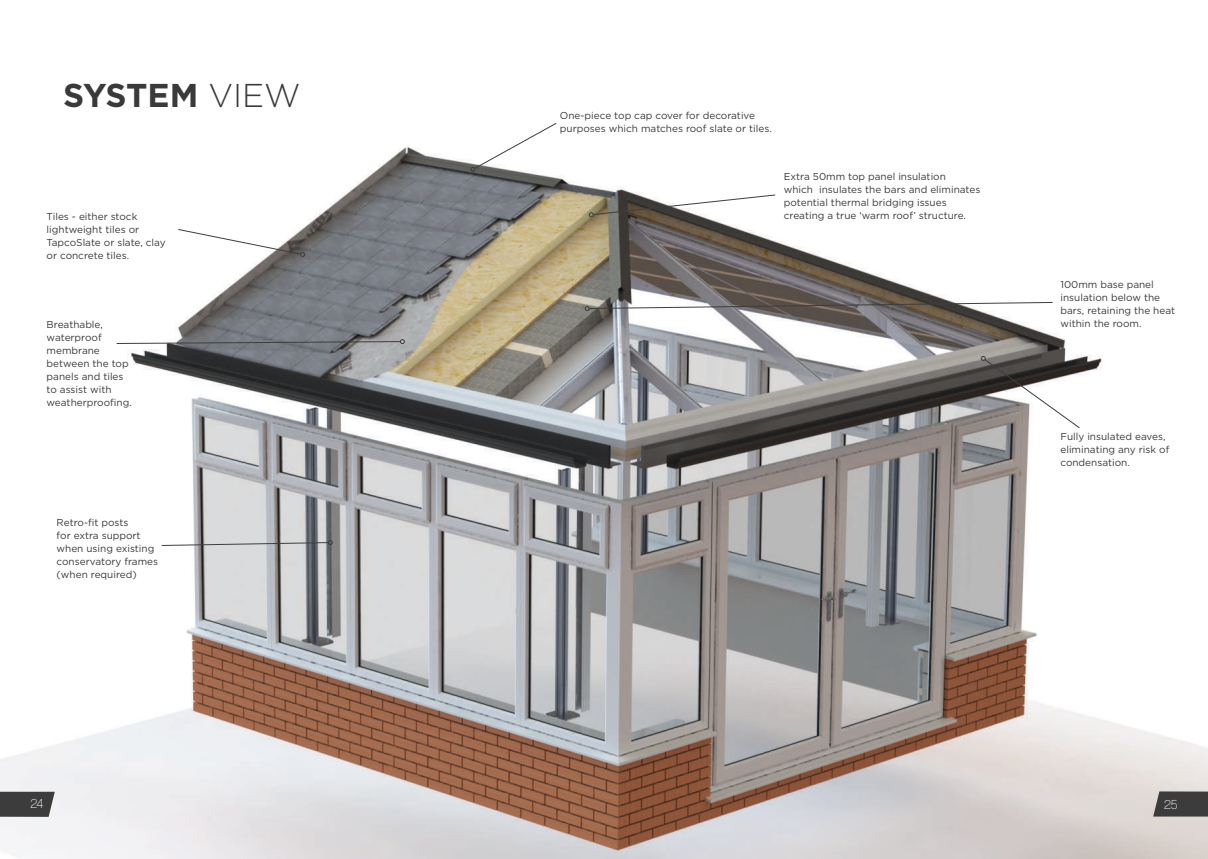
<style>
.page{position:relative;width:1208px;height:859px;background:#fff}
.page>*{position:absolute;margin:0;border:0;box-sizing:border-box;transform-origin:0 0}
.t1{font:700 33px "Gotham";letter-spacing:-.015em;color:#3a3a3a}
.t2{font:13px "Chalet Paris Nineteen Eighty";color:#fff}
.t3{font:10px/13px "Gotham";color:#3a3a3a}
.s1{font-weight:300}
</style>
<div class="page">
<img style="left:0;top:146px;width:1208px;height:713px">
<svg style="left:177px;top:228px;width:128px;height:29px"></svg>
<svg style="left:470px;top:123px;width:87px;height:50px"></svg>
<svg style="left:116px;top:339px;width:289px;height:5px"></svg>
<svg style="left:584px;top:301px;width:469px;height:10px"></svg>
<svg style="left:980px;top:355px;width:100px;height:74px"></svg>
<svg style="left:161px;top:540px;width:172px;height:6px"></svg>
<svg style="left:589px;top:194px;width:187px;height:24px"></svg>
<svg style="left:0;top:792px;width:55px;height:25px"></svg>
<svg style="left:1153px;top:791px;width:55px;height:25px"></svg>
<h1 class="t1" style="left:63px;top:73px;width:239px">SYSTEM <span class="s1">VIEW</span></h1>
<p class="t3" style="left:47px;top:210px;width:121px">Tiles - either stock lightweight tiles or<br>TapcoSlate or slate, clay or concrete tiles.</p>
<p class="t3" style="left:47px;top:318px;width:87px">Breathable, waterproof membrane between the top panels and tiles to assist with weatherproofing.</p>
<p class="t3" style="left:57px;top:516px;width:103px">Retro-fit posts<br>for extra support when using existing conservatory frames (when required)</p>
<p class="t3" style="left:560px;top:108px;width:213px">One-piece top cap cover for decorative purposes which matches roof slate or tiles.</p>
<p class="t3" style="left:784px;top:170px;width:198px">Extra 50mm top panel insulation<br>which insulates the bars and eliminates potential thermal bridging issues creating a true ‘warm roof’ structure.</p>
<p class="t3" style="left:1060px;top:278px;width:116px">100mm base panel insulation below the bars, retaining the heat within the room.</p>
<p class="t3" style="left:1060px;top:430px;width:110px">Fully insulated eaves, eliminating any risk of condensation.</p>
<h2 class="t2" style="left:31px;top:796px;width:14px">24</h2>
<h2 class="t2" style="left:1164px;top:797px;width:15px">25</h2>
</div>
